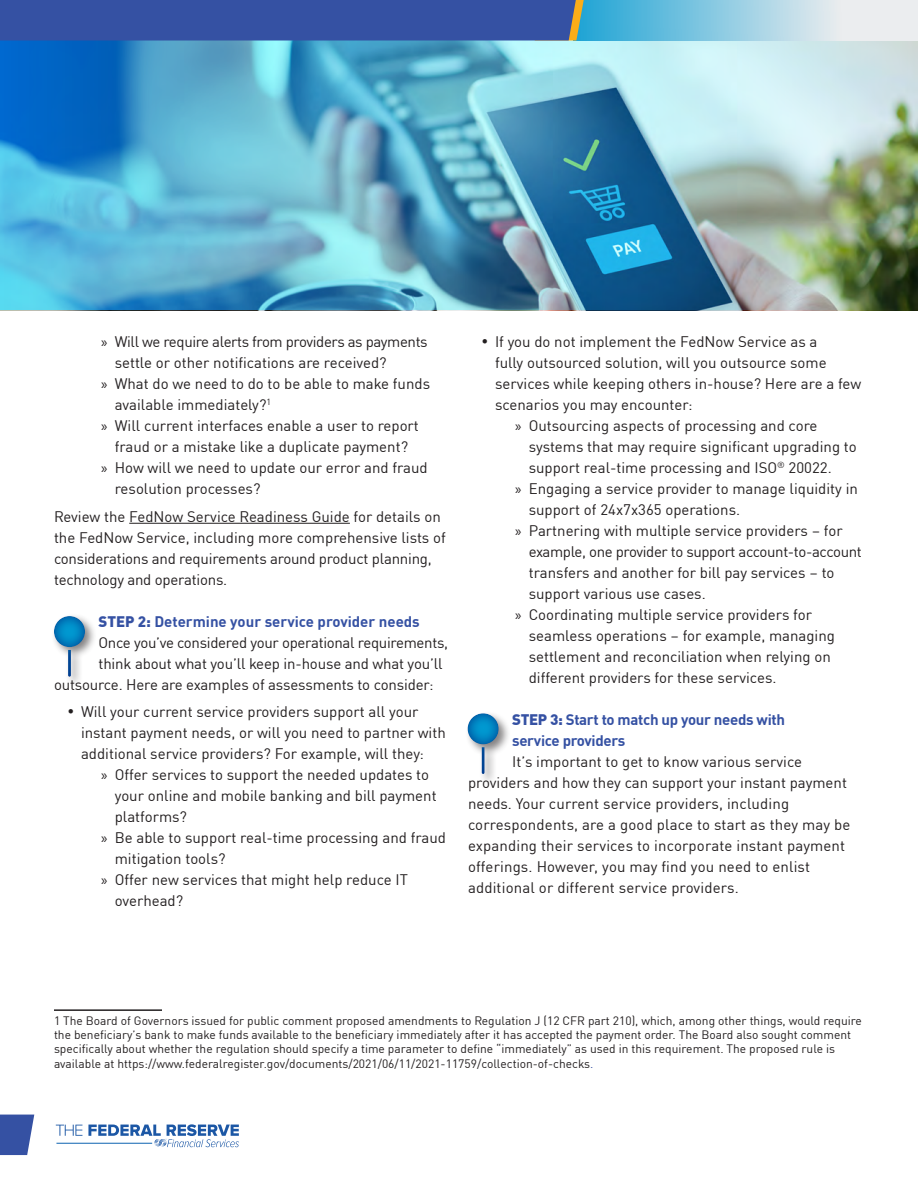
<style>
.page{position:relative;width:918px;height:1188px;background:#fff}
.page>*{position:absolute;margin:0;border:0;box-sizing:border-box;transform-origin:0 0}
.t1{font:15px/21px "DINOT";color:#231f20}
.t2{font:15px/21px "DINOT";letter-spacing:-.025em;color:#231f20}
.t3{font:700 15px "DINOT";letter-spacing:-.02em;color:#3551a3}
.t4{font:15px "DINOT";letter-spacing:-.02em;color:#231f20}
.t5{font:700 15px "DINOT";color:#3551a3}
.t6{font:12px/14.4px "DINOT";color:#231f20}
.s1{font-family:"Myriad Pro"}
.s2{font-weight:900}
.s3{color:#3551a3}
</style>
<div class="page">
<img style="left:0;top:40px;width:918px;height:270px">
<hr style="left:129px;top:523px;width:221px;height:1px;background:#231f20">
<hr style="left:54px;top:1009px;width:108px;height:2px;background:#231f20">
<div style="left:51px;top:614px;width:46px;height:75px;background:#231f20;opacity:.55"></div>
<svg style="left:52px;top:614px;width:33px;height:64px"></svg>
<svg style="left:56px;top:1125px;width:26px;height:11px"></svg>
<svg style="left:88px;top:1124px;width:151px;height:23px"></svg>
<hr style="left:56px;top:1143px;width:96px;height:1px;background:#0d62b0">
<svg style="left:0;top:1115px;width:34px;height:40px"></svg>
<svg style="left:584px;top:0;width:334px;height:40px;background:#9ed1e4"></svg>
<div style="left:0;top:0;width:584px;height:40px;background:#3551a3"></div>
<div style="left:465px;top:711px;width:46px;height:75px;background:#231f20;opacity:.55"></div>
<svg style="left:466px;top:711px;width:33px;height:64px"></svg>
<p class="t2" style="left:115px;top:330px;width:314px;text-indent:-14px"><span class="s1">»</span> Will we require alerts from providers as payments settle or other notifications are received?</p>
<p class="t1" style="left:115px;top:372px;width:317px;text-indent:-14px"><span class="s1">»</span> What do we need to do to be able to make funds available immediately?<sup>1</sup></p>
<p class="t1" style="left:101px;top:414px;width:319px;text-align:center"><span class="s1">»</span> Will current interfaces enable a user to report fraud or a mistake like a duplicate payment?</p>
<p class="t1" style="left:115px;top:456px;width:315px;text-indent:-14px"><span class="s1">»</span> How will we need to update our error and fraud resolution processes?</p>
<p class="t1" style="left:54px;top:504px;width:393px">Review the FedNow Service Readiness Guide for details on the FedNow Service, including more comprehensive lists of considerations and requirements around product planning, technology and operations.</p>
<p class="t5" style="left:99px;top:609px;width:323px"><span class="s2">STEP 2:</span> Determine your service provider needs</p>
<p class="t4" style="left:99px;top:631px;width:351px">Once you’ve considered your operational requirements,</p>
<p class="t1" style="left:99px;top:651px;width:346px">think about what you’ll keep in-house and what you’ll</p>
<p class="t1" style="left:54px;top:672px;width:381px">outsource. Here are examples of assessments to consider:</p>
<p class="t1" style="left:81px;top:700px;width:366px;text-indent:-14px">• Will your current service providers support all your instant payment needs, or will you need to partner with additional service providers? For example, will they:</p>
<p class="t1" style="left:115px;top:763px;width:323px;text-indent:-14px"><span class="s1">»</span> Offer services to support the needed updates to your online and mobile banking and bill payment platforms?</p>
<p class="t1" style="left:115px;top:826px;width:333px;text-indent:-14px"><span class="s1">»</span> Be able to support real-time processing and fraud mitigation tools?</p>
<p class="t1" style="left:115px;top:868px;width:295px;text-indent:-14px"><span class="s1">»</span> Offer new services that might help reduce IT overhead?</p>
<p class="t1" style="left:495px;top:330px;width:368px;text-indent:-14px">• If you do not implement the FedNow Service as a<br>fully outsourced solution, will you outsource some services while keeping others in-house? Here are a few scenarios you may encounter:</p>
<p class="t1" style="left:529px;top:414px;width:330px;text-indent:-14px"><span class="s1">»</span> Outsourcing aspects of processing and core systems that may require significant upgrading to support real-time processing and ISO<sup>®</sup> 20022.</p>
<p class="t1" style="left:529px;top:477px;width:331px;text-indent:-14px"><span class="s1">»</span> Engaging a service provider to manage liquidity in support of 24x7x365 operations.</p>
<p class="t1" style="left:529px;top:519px;width:335px;text-indent:-14px"><span class="s1">»</span> Partnering with multiple service providers – for example, one provider to support account-to-account transfers and another for bill pay services – to support various use cases.</p>
<p class="t1" style="left:529px;top:603px;width:308px;text-indent:-14px"><span class="s1">»</span> Coordinating multiple service providers for seamless operations – for example, managing settlement and reconciliation when relying on different providers for these services.</p>
<p class="t3" style="left:512px;top:708px;width:274px"><span class="s2">STEP 3:</span> Start to match up your needs with</p>
<p class="t3" style="left:512px;top:729px;width:115px">service providers</p>
<p class="t1" style="left:468px;top:750px;width:384px;text-indent:44px">It’s important to get to know various service providers and how they can support your instant payment needs. Your current service providers, including correspondents, are a good place to start as they may be expanding their services to incorporate instant payment offerings. However, you may find you need to enlist additional or different service providers.</p>
<p class="t6" style="left:54px;top:1012px;width:809px">1 The Board of Governors issued for public comment proposed amendments to Regulation J (12 CFR part 210), which, among other things, would require the beneficiary’s bank to make funds available to the beneficiary immediately after it has accepted the payment order. The Board also sought comment specifically about whether the regulation should specify a time parameter to define “immediately” as used in this requirement. The proposed rule is available at https://www.federalregister.gov/documents/2021/06/11/2021-11759/collection-of-checks<span class="s3">.</span></p>
</div>
